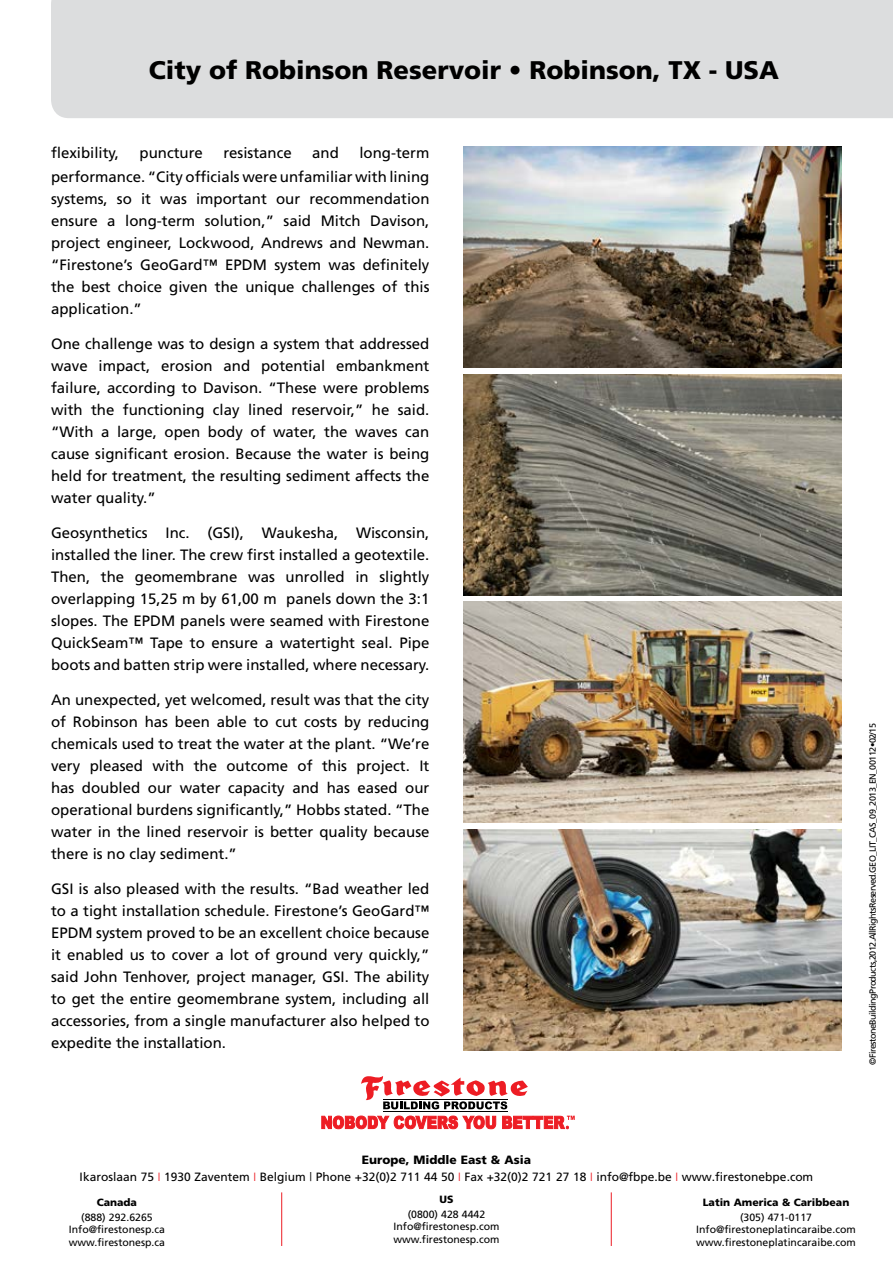
<style>
.page{position:relative;width:893px;height:1263px;background:#fff}
.page>*{position:absolute;margin:0;border:0;box-sizing:border-box;transform-origin:0 0}
.KOP{font:900 25.5px "Frutiger";color:#000}
.TEKST_ZWART{font:15px/22px "Frutiger";color:#000;text-align:justify}
.t1{font:12px "Frutiger";color:#000}
.t2{font:900 12px "Frutiger";color:#000}
.t3{font:10.5px "Frutiger";color:#000}
.t4{font:900 10.5px "Frutiger";color:#000}
.t5{font:9px "Frutiger";letter-spacing:-.06em;color:#000}
.s1{font-weight:300;color:#ed1d24}
.s2{font-weight:300}
</style>
<div class="page">
<div style="left:51px;top:0;width:842px;height:118px;background:#dcddde"></div>
<img style="left:463px;top:147px;width:379px;height:221px">
<img style="left:463px;top:829px;width:379px;height:221px">
<img style="left:463px;top:602px;width:379px;height:221px">
<img style="left:463px;top:374px;width:379px;height:221px">
<hr style="left:281px;top:1192px;width:1px;height:54px;background:#ed1d24">
<hr style="left:611px;top:1192px;width:1px;height:54px;background:#ed1d24">
<svg style="left:321px;top:1115px;width:175px;height:14px"></svg>
<svg style="left:502px;top:1116px;width:73px;height:13px"></svg>
<svg style="left:361px;top:1076px;width:167px;height:33px"></svg>
<hr style="left:383px;top:1111px;width:124px;height:1px;background:#000">
<hr style="left:383px;top:1099px;width:124px;height:1px;background:#000">
<p class="KOP" style="left:149px;top:54px;width:632px">City of Robinson Reservoir • Robinson, TX - USA</p>
<p class="TEKST_ZWART" style="left:51px;top:142px;width:70px">flexibility,</p>
<p class="TEKST_ZWART" style="left:140px;top:142px;width:65px">puncture</p>
<p class="TEKST_ZWART" style="left:223px;top:142px;width:70px">resistance</p>
<p class="TEKST_ZWART" style="left:312px;top:142px;width:28px">and</p>
<p class="TEKST_ZWART" style="left:51px;top:141px;width:380px;line-height:23.5px;text-align:right">long‑term<br>performance. “City officials were unfamiliar with lining</p>
<p class="TEKST_ZWART" style="left:51px;top:188px;width:380px">systems, so it was important our recommendation ensure a long-term solution,” said Mitch Davison, project engineer, Lockwood, Andrews and Newman. “Firestone’s GeoGard™ EPDM system was definitely the best choice given the unique challenges of this application.”</p>
<p class="TEKST_ZWART" style="left:51px;top:333px;width:380px">One challenge was to design a system that addressed wave impact, erosion and potential embankment failure, according to Davison. “These were problems with the functioning clay lined reservoir,” he said. “With a large, open body of water, the waves can cause significant erosion. Because the water is being held for treatment, the resulting sediment affects the water quality.”</p>
<p class="TEKST_ZWART" style="left:51px;top:522px;width:380px">Geosynthetics Inc. (GSI), Waukesha, Wisconsin, installed the liner. The crew first installed a geotextile.<br>Then, the geomembrane was unrolled in slightly overlapping 15,25 m by 61,00 m panels down the 3:1 slopes. The EPDM panels were seamed with Firestone QuickSeam™ Tape to ensure a watertight seal. Pipe boots and batten strip were installed, where necessary.</p>
<p class="TEKST_ZWART" style="left:51px;top:688px;width:380px">An unexpected, yet welcomed, result was that the city of Robinson has been able to cut costs by reducing chemicals used to treat the water at the plant. “We’re very pleased with the outcome of this project. It has doubled our water capacity and has eased our operational burdens significantly,” Hobbs stated. “The water in the lined reservoir is better quality because there is no clay sediment.”</p>
<p class="TEKST_ZWART" style="left:51px;top:878px;width:380px">GSI is also pleased with the results. “Bad weather led to a tight installation schedule. Firestone’s GeoGard™ EPDM system proved to be an excellent choice because it enabled us to cover a lot of ground very quickly,” said John Tenhover, project manager, GSI. The ability to get the entire geomembrane system, including all accessories, from a single manufacturer also helped to expedite the installation.</p>
<p class="t5" style="left:867px;top:1065px;width:343px;rotate:-90deg">© Firestone Building Products, 2012. All Rights Reserved. GEO_LIT_CAS_09_2013_EN_00112 • 02/15</p>
<p class="t2" style="left:362px;top:1153px;width:171px">Europe, Middle East &amp; Asia</p>
<p class="t1" style="left:80px;top:1170px;width:735px">Ikaroslaan 75 <span class="s1">I</span> 1930 Zaventem <span class="s1">I</span> Belgium <span class="s2">|</span> Phone +32(0)2 711 44 50 <span class="s1">I</span> Fax +32(0)2 721 27 18 <span class="s1">I</span> info@fbpe.be <span class="s1">I</span> www.firestonebpe.com</p>
<p class="t4" style="left:97px;top:1196px;width:42px">Canada</p>
<p class="t3" style="left:81px;top:1211px;width:73px">(888) 292.6265</p>
<p class="t3" style="left:69px;top:1223px;width:97px">Info@firestonesp.ca</p>
<p class="t3" style="left:69px;top:1236px;width:98px">www.firestonesp.ca</p>
<p class="t4" style="left:439px;top:1193px;width:15px">US</p>
<p class="t3" style="left:408px;top:1208px;width:79px">(0800) 428 4442</p>
<p class="t3" style="left:394px;top:1220px;width:107px">Info@firestonesp.com</p>
<p class="t3" style="left:393px;top:1233px;width:108px">www.firestonesp.com</p>
<p class="t4" style="left:703px;top:1196px;width:148px">Latin America &amp; Caribbean</p>
<p class="t3" style="left:740px;top:1211px;width:74px">(305) 471-0117</p>
<p class="t3" style="left:696px;top:1223px;width:161px">Info@firestoneplatincaraibe.com</p>
<p class="t3" style="left:696px;top:1236px;width:161px">www.firestoneplatincaraibe.com</p>
</div>
